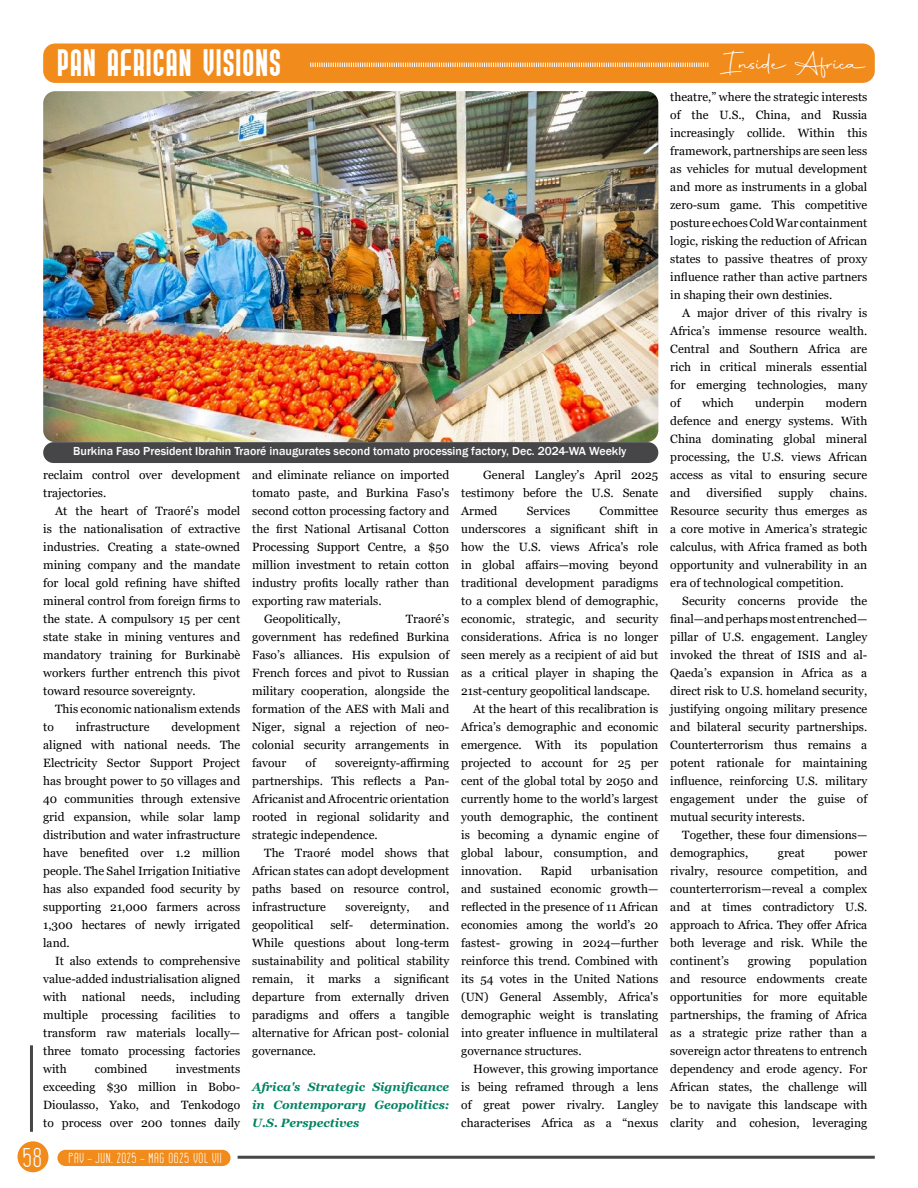
<style>
.page{position:relative;width:918px;height:1188px;background:#fff}
.page>*{position:absolute;margin:0;border:0;box-sizing:border-box;transform-origin:0 0}
.t1{font:28.5px "Prosa GT Demo";letter-spacing:.06em;color:#fff}
.t2{font:25.5px "Autography";color:#fff}
.t3{font:14.55px "GOGOIA";color:#fff}
.t4{font:12px/18px "Georgia";color:#000;text-align:justify}
.t5{font:500 12px "Franklin Gothic";color:#fff}
.t6{font:italic 700 12px/18px "Georgia";color:#008463;text-align:justify}
.s1{font-size:27px}
</style>
<div class="page">
<div style="left:43px;top:44px;width:832px;height:39px;background:#f18b1b;border-radius:12px"></div>
<svg style="left:310px;top:63px;width:398px;height:4px"></svg>
<hr style="left:238px;top:1156px;width:637px;height:3px;background:#464547">
<div style="left:18px;top:1141px;width:30px;height:31px;background:#f18b1b;border-radius:50%"></div>
<hr style="left:30px;top:1045px;width:3px;height:87px;background:#464547">
<div style="left:57px;top:1150px;width:174px;height:16px;background:#f18b1b;border-radius:8px"></div>
<img style="left:43px;top:91px;width:615px;height:351px">
<div style="left:43px;top:442px;width:615px;height:21px;background:#464547;border-radius:10px"></div>
<h1 class="t1" style="left:58px;top:49px;width:225px">PAN AFRICAN VISIONs</h1>
<p class="t5" style="left:73px;top:444px;width:555px">Burkina Faso President Ibrahin Traoré inaugurates second tomato processing factory, Dec. 2024-WA Weekly</p>
<p class="t4" style="left:43px;top:466px;width:199px">reclaim control over development trajectories.</p>
<p class="t4" style="left:43px;top:502px;width:199px;text-indent:12px">At the heart of Traoré’s model is the nationalisation of extractive industries. Creating a state-owned mining company and the mandate for local gold refining have shifted mineral control from foreign firms to the state. A compulsory 15 per cent state stake in mining ventures and mandatory training for Burkinabè workers further entrench this pivot toward resource sovereignty.</p>
<p class="t4" style="left:55px;top:700px;width:187px">This economic nationalism extends</p>
<p class="t4" style="left:43px;top:718px;width:12px">to</p>
<p class="t4" style="left:76px;top:718px;width:75px">infrastructure</p>
<p class="t4" style="left:43px;top:718px;width:199px;text-indent:128px">development aligned with national needs. The Electricity Sector Support Project has brought power to 50 villages and 40 communities through extensive grid expansion, while solar lamp distribution and water infrastructure have benefited over 1.2 million people. The Sahel Irrigation Initiative has also expanded food security by supporting 21,000 farmers across 1,300 hectares of newly irrigated land.</p>
<p class="t4" style="left:43px;top:952px;width:199px;text-indent:12px">It also extends to comprehensive value-added industrialisation aligned with</p>
<p class="t4" style="left:43px;top:988px;width:199px;text-indent:147px">including multiple processing facilities to transform raw materials locally— three tomato processing factories with</p>
<p class="t4" style="left:82px;top:988px;width:45px">national</p>
<p class="t4" style="left:141px;top:988px;width:35px">needs,</p>
<p class="t4" style="left:95px;top:1060px;width:54px">combined</p>
<p class="t4" style="left:43px;top:1060px;width:199px;text-indent:133px">investments exceeding $30 million in Bobo-Dioulasso, Yako, and Tenkodogo to process over 200 tonnes daily</p>
<p class="t3" style="left:22px;top:1150px;width:202px"><span class="s1">58</span> PAV - JUN. 2025 - MAG 0625 Vol VII</p>
<p class="t4" style="left:252px;top:466px;width:199px">and eliminate reliance on imported</p>
<p class="t4" style="left:252px;top:484px;width:199px">tomato paste, and Burkina Faso's</p>
<p class="t4" style="left:252px;top:502px;width:199px">second cotton processing factory and</p>
<p class="t4" style="left:252px;top:520px;width:199px">the first National Artisanal Cotton</p>
<p class="t4" style="left:252px;top:538px;width:199px">Processing Support Centre, a $50</p>
<p class="t4" style="left:252px;top:556px;width:199px">million investment to retain cotton</p>
<p class="t4" style="left:252px;top:574px;width:199px">industry profits locally rather than</p>
<p class="t4" style="left:252px;top:592px;width:131px">exporting raw materials.</p>
<p class="t4" style="left:264px;top:610px;width:78px">Geopolitically,</p>
<p class="t4" style="left:252px;top:610px;width:199px;text-indent:154px">Traoré’s government has redefined Burkina Faso’s alliances. His expulsion of French forces and pivot to Russian military cooperation, alongside the formation of the AES with Mali and Niger, signal a rejection of neo&shy;colonial security arrangements in favour</p>
<p class="t4" style="left:252px;top:754px;width:199px;text-indent:83px">sovereignty-affirming partnerships. This reflects a Pan-Africanist and Afrocentric orientation rooted in regional solidarity and strategic independence.</p>
<p class="t4" style="left:252px;top:844px;width:199px;text-indent:12px">The Traoré model shows that African states can adopt development paths based on resource control, infrastructure</p>
<p class="t4" style="left:306px;top:754px;width:12px">of</p>
<p class="t4" style="left:346px;top:898px;width:66px">sovereignty,</p>
<p class="t4" style="left:429px;top:898px;width:22px">and</p>
<p class="t4" style="left:252px;top:916px;width:199px;text-indent:118px">determination.<br>While questions about long-term sustainability and political stability remain, it marks a significant departure from externally driven paradigms and offers a tangible alternative for African post- colonial governance.</p>
<p class="t6" style="left:252px;top:1078px;width:199px">Africa's Strategic Significance in Contemporary Geopolitics:<br>U.S. Perspectives</p>
<p class="t4" style="left:252px;top:916px;width:63px">geopolitical</p>
<p class="t4" style="left:330px;top:916px;width:24px">self-</p>
<p class="t4" style="left:461px;top:466px;width:199px;text-indent:22px">General Langley’s April 2025 testimony before the U.S. Senate Armed</p>
<p class="t4" style="left:527px;top:502px;width:45px">Services</p>
<p class="t4" style="left:600px;top:502px;width:60px">Committee</p>
<p class="t4" style="left:461px;top:520px;width:199px">underscores a significant shift in</p>
<p class="t4" style="left:461px;top:538px;width:199px">how the U.S. views Africa's role</p>
<p class="t4" style="left:461px;top:556px;width:199px">in global affairs—moving beyond</p>
<p class="t4" style="left:461px;top:574px;width:199px">traditional development paradigms</p>
<p class="t4" style="left:461px;top:592px;width:199px">to a complex blend of demographic,</p>
<p class="t4" style="left:461px;top:610px;width:199px">economic, strategic, and security</p>
<p class="t4" style="left:461px;top:628px;width:199px">considerations. Africa is no longer</p>
<p class="t4" style="left:461px;top:646px;width:199px">seen merely as a recipient of aid but</p>
<p class="t4" style="left:461px;top:664px;width:199px">as a critical player in shaping the</p>
<p class="t4" style="left:461px;top:682px;width:190px">21st-century geopolitical landscape.</p>
<p class="t4" style="left:473px;top:700px;width:187px">At the heart of this recalibration is</p>
<p class="t4" style="left:461px;top:718px;width:199px">Africa’s demographic and economic</p>
<p class="t4" style="left:461px;top:736px;width:199px">emergence. With its population</p>
<p class="t4" style="left:461px;top:754px;width:199px">projected to account for 25 per</p>
<p class="t4" style="left:461px;top:772px;width:199px">cent of the global total by 2050 and</p>
<p class="t4" style="left:461px;top:790px;width:199px">currently home to the world’s largest</p>
<p class="t4" style="left:461px;top:808px;width:199px">youth demographic, the continent</p>
<p class="t4" style="left:461px;top:826px;width:199px">is becoming a dynamic engine of</p>
<p class="t4" style="left:461px;top:844px;width:199px">global labour, consumption, and</p>
<p class="t4" style="left:461px;top:862px;width:62px">innovation.</p>
<p class="t4" style="left:540px;top:862px;width:33px">Rapid</p>
<p class="t4" style="left:461px;top:862px;width:199px;text-indent:129px">urbanisation and sustained economic growth— reflected in the presence of 11 African economies among the world’s 20 fastest- growing in 2024—further reinforce this trend. Combined with its 54 votes in the United Nations (UN) General Assembly, Africa's demographic weight is translating into greater influence in multilateral governance structures.</p>
<p class="t4" style="left:461px;top:1060px;width:199px;text-indent:12px">However, this growing importance is being reframed through a lens of great power rivalry. Langley characterises Africa as a “nexus</p>
<h2 class="t2" style="left:723px;top:46px;width:146px">Inside Africa</h2>
<p class="t4" style="left:670px;top:88px;width:199px">theatre,” where the strategic interests of the U.S., China, and Russia increasingly collide. Within this framework, partnerships are seen less as vehicles for mutual development and more as instruments in a global zero-sum game. This competitive posture echoes Cold War containment logic, risking the reduction of African states to passive theatres of proxy influence rather than active partners in shaping their own destinies.</p>
<p class="t4" style="left:670px;top:304px;width:199px;text-indent:12px">A major driver of this rivalry is Africa’s immense resource wealth.<br>Central and Southern Africa are rich in critical minerals essential for emerging technologies, many of</p>
<p class="t4" style="left:670px;top:394px;width:199px;text-indent:155px">modern defence and energy systems. With China dominating global mineral processing, the U.S. views African access as vital to ensuring secure and</p>
<p class="t4" style="left:702px;top:394px;width:33px">which</p>
<p class="t4" style="left:755px;top:394px;width:51px">underpin</p>
<p class="t4" style="left:707px;top:484px;width:57px">diversified</p>
<p class="t4" style="left:778px;top:484px;width:37px">supply</p>
<p class="t4" style="left:670px;top:484px;width:199px;text-indent:160px">chains.<br>Resource security thus emerges as a core motive in America’s strategic calculus, with Africa framed as both opportunity and vulnerability in an era of technological competition.</p>
<p class="t4" style="left:670px;top:592px;width:199px;text-indent:12px">Security concerns provide the final—and perhaps most entrenched— pillar of U.S. engagement. Langley invoked the threat of ISIS and al-Qaeda’s expansion in Africa as a direct risk to U.S. homeland security, justifying ongoing military presence and bilateral security partnerships.<br>Counterterrorism thus remains a potent rationale for maintaining influence, reinforcing U.S. military engagement under the guise of mutual security interests.</p>
<p class="t4" style="left:670px;top:826px;width:199px;text-indent:12px">Together, these four dimensions— demographics,</p>
<p class="t4" style="left:778px;top:844px;width:29px">great</p>
<p class="t4" style="left:670px;top:844px;width:199px;text-indent:164px">power rivalry, resource competition, and counterterrorism—reveal a complex and at times contradictory U.S. approach to Africa. They offer Africa both leverage and risk. While the continent’s</p>
<p class="t4" style="left:670px;top:952px;width:199px;text-indent:139px">population and resource endowments create opportunities for more equitable partnerships, the framing of Africa as a strategic prize rather than a sovereign actor threatens to entrench dependency and erode agency. For African states, the challenge will be to navigate this landscape with clarity and cohesion, leveraging</p>
<p class="t4" style="left:748px;top:952px;width:45px">growing</p>
</div>
